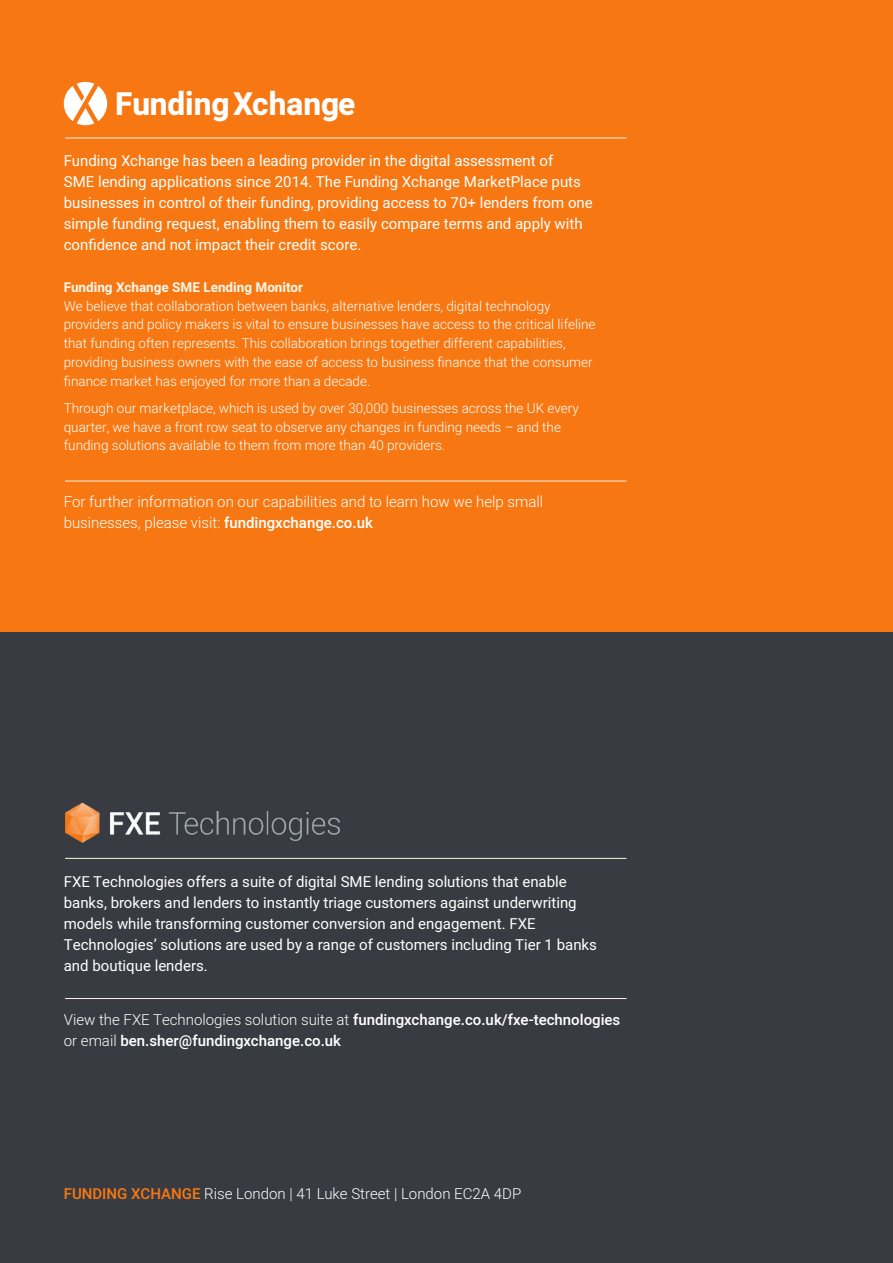
<style>
.page{position:relative;width:893px;height:1263px;background:#383b41}
.page>*{position:absolute;margin:0;border:0;box-sizing:border-box;transform-origin:0 0}
.t1{font:800 31.65px "Heebo";color:#fff}
.t2{font:15px/21px "Heebo";color:#fff}
.t3{font:300 15px/21px "Heebo";color:#fff}
.t4{font:500 15px/21px "Heebo";color:#fff}
.t5{font:300 13.5px/18.8px "Heebo";color:#fff}
.t6{font:700 13.5px "Heebo";color:#fff4e6}
.s1{font-weight:500}
.s2{font-weight:300}
.s3{font-weight:500;color:#f77812}
</style>
<div class="page">
<div style="left:0;top:0;width:893px;height:631px;background:#f77812"></div>
<svg style="left:64px;top:82px;width:43px;height:43px"></svg>
<hr style="left:65px;top:481px;width:561px;height:1px;background:#fff4e6">
<hr style="left:65px;top:138px;width:561px;height:1px;background:#fff4e6">
<hr style="left:65px;top:998px;width:561px;height:1px;background:#fff4e6">
<hr style="left:65px;top:858px;width:561px;height:1px;background:#fff4e6">
<img style="left:65px;top:802px;width:274px;height:41px">
<h1 class="t1" style="left:115px;top:82px;width:242px">Funding Xchange</h1>
<p class="t2" style="left:64px;top:151px;width:531px">Funding Xchange has been a leading provider in the digital assessment of<br>SME lending applications since 2014. The Funding Xchange MarketPlace puts businesses in control of their funding, providing access to 70+ lenders from one simple funding request, enabling them to easily compare terms and apply with confidence and not impact their credit score.</p>
<p class="t6" style="left:64px;top:278px;width:241px">Funding Xchange SME Lending Monitor</p>
<p class="t5" style="left:64px;top:296px;width:533px">We believe that collaboration between banks, alternative lenders, digital technology providers and policy makers is vital to ensure businesses have access to the critical lifeline that funding often represents. This collaboration brings together different capabilities, providing business owners with the ease of access to business finance that the consumer finance market has enjoyed for more than a decade.</p>
<p class="t5" style="left:64px;top:398px;width:517px">Through our marketplace, which is used by over 30,000 businesses across the UK every quarter, we have a front row seat to observe any changes in funding needs – and the funding solutions available to them from more than 40 providers.</p>
<p class="t3" style="left:64px;top:491px;width:481px">For further information on our capabilities and to learn how we help small businesses, please visit: <span class="s1">fundingxchange.co.uk</span></p>
<p class="t2" style="left:64px;top:871px;width:535px">FXE Technologies offers a suite of digital SME lending solutions that enable banks, brokers and lenders to instantly triage customers against underwriting models while transforming customer conversion and engagement. FXE Technologies’ solutions are used by a range of customers including Tier 1 banks and boutique lenders.</p>
<p class="t4" style="left:64px;top:1009px;width:558px"><span class="s2">View the FXE Technologies solution suite at</span> fundingxchange.co.uk/fxe-technologies <span class="s2">or email</span> ben.sher@fundingxchange.co.uk</p>
<p class="t3" style="left:64px;top:1183px;width:459px"><span class="s3">FUNDING XCHANGE</span> Rise London | 41 Luke Street | London EC2A 4DP</p>
</div>
